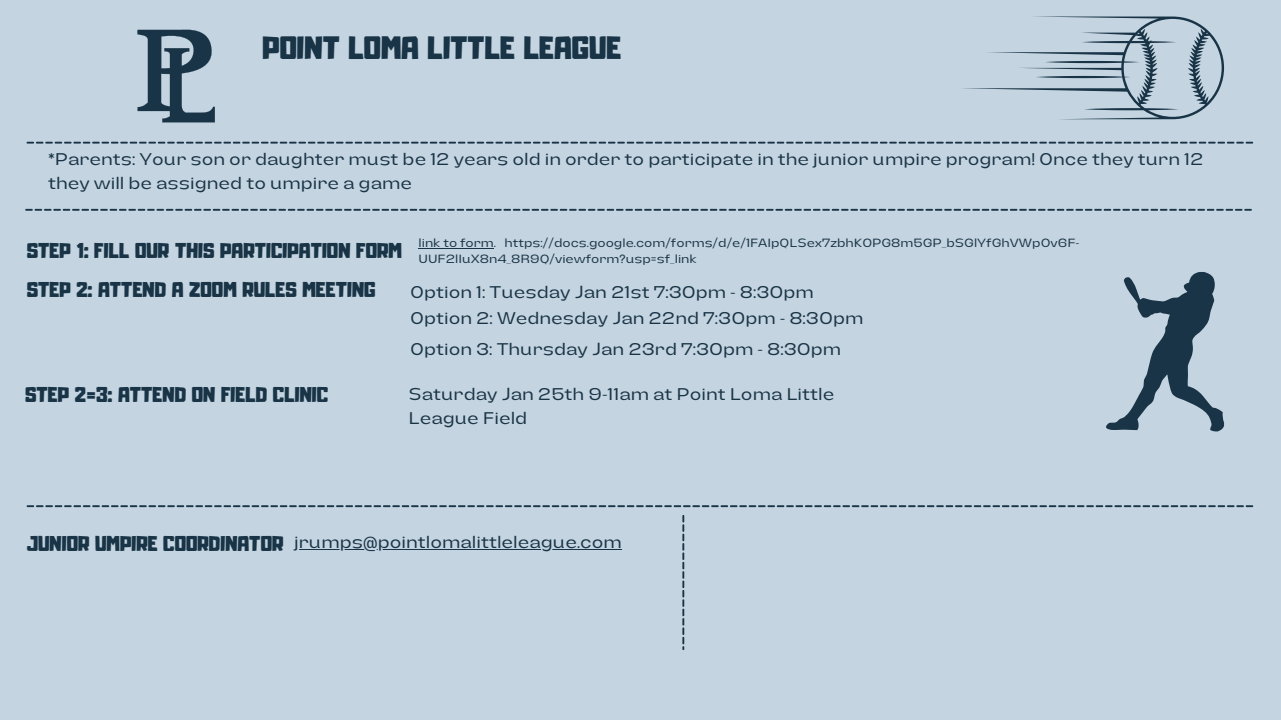
<style>
.page{position:relative;width:1281px;height:720px;background:#c4d4e0}
.page>*{position:absolute;margin:0;border:0;box-sizing:border-box;transform-origin:0 0}
.t1{font:28.38px "Adumu";color:#193446}
.t2{font:18.88px "Adumu";color:#193446}
.t3{font:expanded 16.88px/23.5px "Lazord";color:#193446}
.t4{font:expanded 11.88px/16px "Lazord";color:#193446}
</style>
<div class="page">
<svg style="left:27px;top:142px;width:1226px;height:2px"></svg>
<svg style="left:25px;top:209px;width:1226px;height:2px;background:#506878"></svg>
<svg style="left:27px;top:505px;width:1226px;height:2px;background:#506878"></svg>
<svg style="left:682px;top:515px;width:2px;height:135px"></svg>
<svg style="left:137px;top:30px;width:78px;height:92px"></svg>
<svg style="left:963px;top:17px;width:261px;height:102px"></svg>
<svg style="left:1106px;top:272px;width:118px;height:159px"></svg>
<hr style="left:418px;top:248px;width:76px;height:1px;background:#193446">
<hr style="left:294px;top:549px;width:328px;height:1px;background:#193446">
<h1 class="t1" style="left:263px;top:37px;width:360px">POINT LOMA LITTLE LEAGUE</h1>
<p class="t3" style="left:48px;top:148px;width:1157px">*Parents: Your son or daughter must be 12 years old in order to participate in the junior umpire program! Once they turn 12 they will be assigned to umpire a game</p>
<h3 class="t2" style="left:27px;top:243px;width:377px">STEP 1: FILL OUR THIS PARTICIPATION FORM</h3>
<p class="t4" style="left:418px;top:235px;width:662px">link to form. https://docs.google.com/forms/d/e/1FAIpQLSex7zbhK0PG8m5GP_bSGlYfGhVWpOv6F-<br>UUF2lIuX8n4_8R9Q/viewform?usp=sf_link</p>
<h2 class="t2" style="left:27px;top:282px;width:350px">STEP 2: ATTEND A ZOOM RULES MEETING</h2>
<p class="t3" style="left:410px;top:280px;width:405px">Option 1: Tuesday Jan 21st 7:30pm - 8:30pm</p>
<h3 class="t3" style="left:410px;top:307px;width:455px">Option 2: Wednesday Jan 22nd 7:30pm - 8:30pm</h3>
<h3 class="t3" style="left:410px;top:337px;width:433px">Option 3: Thursday Jan 23rd 7:30pm - 8:30pm</h3>
<h3 class="t2" style="left:25px;top:387px;width:305px">STEP 2=3: ATTEND ON FIELD CLINIC</h3>
<h2 class="t3" style="left:408px;top:383px;width:427px">Saturday Jan 25th 9-11am at Point Loma Little<br>League Field</h2>
<p class="t2" style="left:27px;top:536px;width:258px">JUNIOR UMPIRE COORDINATOR</p>
<h2 class="t3" style="left:294px;top:530px;width:329px">jrumps@pointlomalittleleague.com</h2>
</div>
